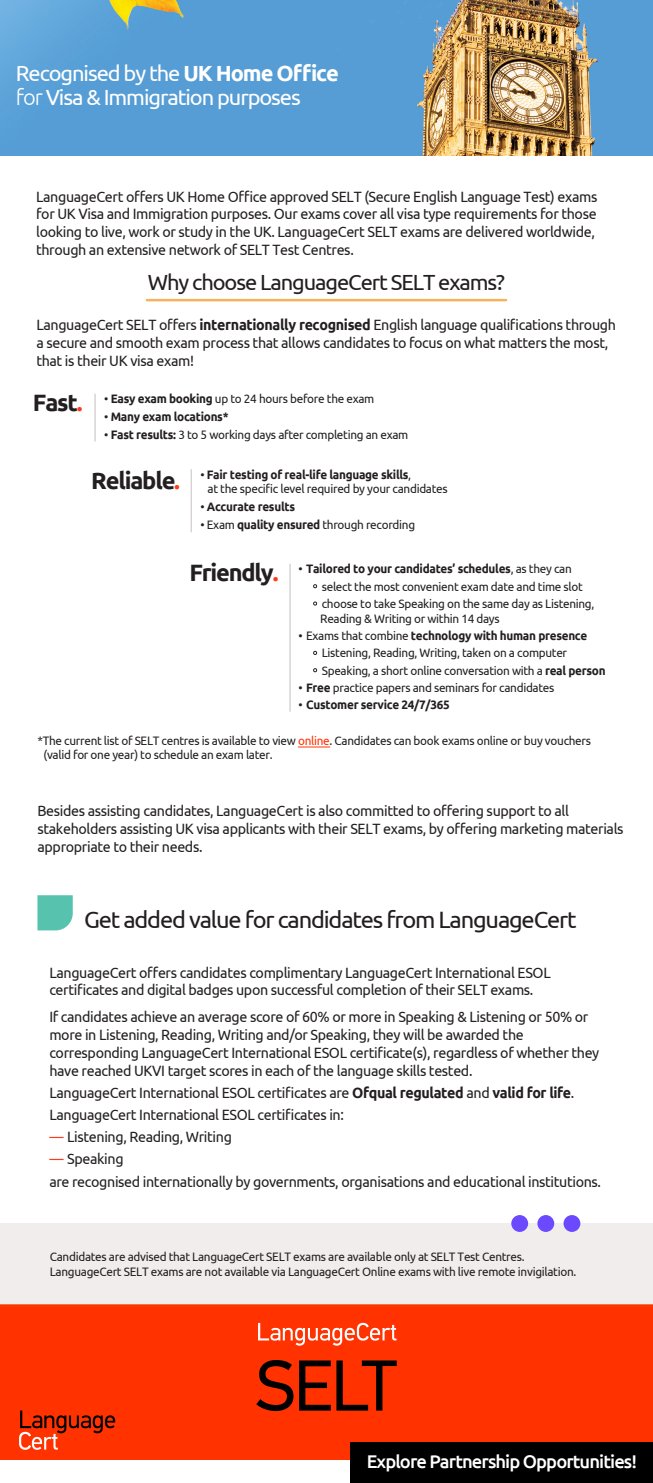
<style>
.page{position:relative;width:653px;height:1483px;background:#fff}
.page>*{position:absolute;margin:0;border:0;box-sizing:border-box;transform-origin:0 0}
.t1{font:23.62px "Ubuntu";letter-spacing:-.05em;color:#231f20}
.t2{font:700 23.62px "Ubuntu";letter-spacing:-.05em;color:#231f20}
.t3{font:21.88px/24.6px "Ubuntu";letter-spacing:-.05em;color:#fff}
.t4{font:21.88px "Ubuntu";letter-spacing:-.05em;color:#231f20}
.t5{font:500 18.38px "Ubuntu";letter-spacing:-.05em;color:#fff}
.t6{font:14.88px/17.8px "Ubuntu";letter-spacing:-.025em;color:#231f20;scale:.96 1}
.t7{font:12.25px/17.3px "Ubuntu";letter-spacing:-.025em;color:#231f20;scale:.96 1}
.t8{font:700 12.25px "Ubuntu";letter-spacing:-.025em;color:#231f20;scale:.96 1}
.s1{font-weight:700}
.s2{font-weight:300}
.s3{color:#ff3a1c}
.s4{font-weight:400}
.s5{color:#ff3200}
</style>
<div class="page">
<img style="left:0;top:0;width:653px;height:155px">
<div style="left:0;top:1305px;width:653px;height:155px;background:#ff3200"></div>
<svg style="left:258px;top:1323px;width:138px;height:23px"></svg>
<svg style="left:256px;top:1360px;width:37px;height:51px"></svg>
<svg style="left:299px;top:1360px;width:98px;height:51px"></svg>
<svg style="left:19px;top:1410px;width:96px;height:40px"></svg>
<div style="left:350px;top:1442px;width:303px;height:41px;background:#000"></div>
<div style="left:0;top:1223px;width:653px;height:82px;background:#f1edec"></div>
<div style="left:563px;top:1215px;width:17px;height:17px;background:#6a49ff;border-radius:50%"></div>
<div style="left:537px;top:1215px;width:17px;height:17px;background:#6a49ff;border-radius:50%"></div>
<div style="left:511px;top:1215px;width:17px;height:17px;background:#6a49ff;border-radius:50%"></div>
<hr style="left:146px;top:299px;width:361px;height:2px;background:#f8b15d">
<hr style="left:95px;top:394px;width:1px;height:48px;background:#938c89">
<hr style="left:191px;top:469px;width:1px;height:63px;background:#938c89">
<hr style="left:290px;top:564px;width:1px;height:148px;background:#938c89">
<svg style="left:313px;top:584px;width:4px;height:4px"></svg>
<svg style="left:313px;top:601px;width:4px;height:5px"></svg>
<svg style="left:313px;top:651px;width:4px;height:4px"></svg>
<svg style="left:313px;top:668px;width:4px;height:4px"></svg>
<svg style="left:37px;top:895px;width:36px;height:35px"></svg>
<hr style="left:298px;top:747px;width:32px;height:1px;background:#ff3200">
<h2 class="t3" style="left:16px;top:60px;width:324px">Recognised by the <span class="s1">UK Home Office </span><span class="s2">for</span> Visa &amp; Immigration purposes</h2>
<p class="t6" style="left:36px;top:187px;width:586px">LanguageCert offers UK Home Office approved SELT (Secure English Language Test) exams for UK Visa and Immigration purposes. Our exams cover all visa type requirements for those looking to live, work or study in the UK. LanguageCert SELT exams are delivered worldwide, through an extensive network of SELT Test Centres.</p>
<h2 class="t4" style="left:148px;top:269px;width:359px">Why choose LanguageCert SELT exams?</h2>
<p class="t6" style="left:36px;top:315px;width:605px">LanguageCert SELT offers <span class="s1">internationally recognised</span> English language qualifications through a secure and smooth exam process that allows candidates to focus on what matters the most, that is their UK visa exam!</p>
<h1 class="t2" style="left:33px;top:388px;width:51px">Fast<span class="s3">.</span></h1>
<p class="t7" style="left:104px;top:390px;width:283px">• <span class="s1">Easy exam booking</span> up to 24 hours before the exam</p>
<p class="t8" style="left:104px;top:409px;width:131px"><span class="s4">•</span> Many exam locations*</p>
<p class="t7" style="left:104px;top:426px;width:318px">• <span class="s1">Fast results:</span> 3 to 5 working days after completing an exam</p>
<p class="t7" style="left:208px;top:467px;width:252px;line-height:14.7px;text-indent:-7px">• <span class="s1">Fair testing of real-life language skills</span>,<br>at the specific level required by your candidates</p>
<p class="t8" style="left:201px;top:500px;width:100px"><span class="s4">•</span> Accurate results</p>
<p class="t7" style="left:201px;top:516px;width:225px">• Exam <span class="s1">quality ensured</span> through recording</p>
<p class="t7" style="left:322px;top:560px;width:285px;text-indent:-23px">• <span class="s1">Tailored to your candidates’ schedules</span>, as they can select the most convenient exam date and time slot choose to take Speaking on the same day as Listening,</p>
<p class="t7" style="left:320px;top:609px;width:188px">Reading &amp; Writing or within 14 days</p>
<p class="t7" style="left:322px;top:626px;width:297px;text-indent:-23px">• Exams that combine <span class="s1">technology with human presence<br></span>Listening, Reading, Writing, taken on a computer<br>Speaking, a short online conversation with a <span class="s1">real person</span></p>
<p class="t7" style="left:298px;top:678px;width:268px">• <span class="s1">Free</span> practice papers and seminars for candidates</p>
<p class="t8" style="left:298px;top:697px;width:159px"><span class="s4">•</span> Customer service 24/7/365</p>
<h1 class="t2" style="left:91px;top:466px;width:90px">Reliable<span class="s3">.</span></h1>
<h1 class="t2" style="left:189px;top:558px;width:91px">Friendly<span class="s3">.</span></h1>
<p class="t7" style="left:43px;top:733px;width:572px;line-height:14.7px;text-indent:-6px">*The current list of SELT centres is available to view <span class="s5">online</span>. Candidates can book exams online or buy vouchers (valid for one year) to schedule an exam later.</p>
<p class="t6" style="left:37px;top:801px;width:612px">Besides assisting candidates, LanguageCert is also committed to offering support to all stakeholders assisting UK visa applicants with their SELT exams, by offering marketing materials appropriate to their needs.</p>
<h1 class="t1" style="left:84px;top:905px;width:494px">Get added value for candidates from LanguageCert</h1>
<p class="t6" style="left:49px;top:963px;width:524px">LanguageCert offers candidates complimentary LanguageCert International ESOL certificates and digital badges upon successful completion of their SELT exams.</p>
<p class="t6" style="left:49px;top:1007px;width:574px">If candidates achieve an average score of 60% or more in Speaking &amp; Listening or 50% or more in Listening, Reading, Writing and/or Speaking, they will be awarded the corresponding LanguageCert International ESOL certificate(s), regardless of whether they have reached UKVI target scores in each of the language skills tested.</p>
<p class="t6" style="left:49px;top:1081px;width:548px;line-height:22.2px">LanguageCert International ESOL certificates are <span class="s1">Ofqual regulated</span> and <span class="s1">valid for life</span>.<br>LanguageCert International ESOL certificates in:</p>
<p class="t6" style="left:49px;top:1127px;width:192px"><span class="s3">—</span> Listening, Reading, Writing</p>
<p class="t6" style="left:49px;top:1148px;width:576px;line-height:22.2px"><span class="s3">—</span> Speaking<br>are recognised internationally by governments, organisations and educational institutions.</p>
<p class="t7" style="left:50px;top:1249px;width:550px;line-height:14.7px">Candidates are advised that LanguageCert SELT exams are available only at SELT Test Centres.<br>LanguageCert SELT exams are not available via LanguageCert Online exams with live remote invigilation.</p>
<p class="t5" style="left:367px;top:1450px;width:272px">Explore Partnership Opportunities!</p>
</div>
